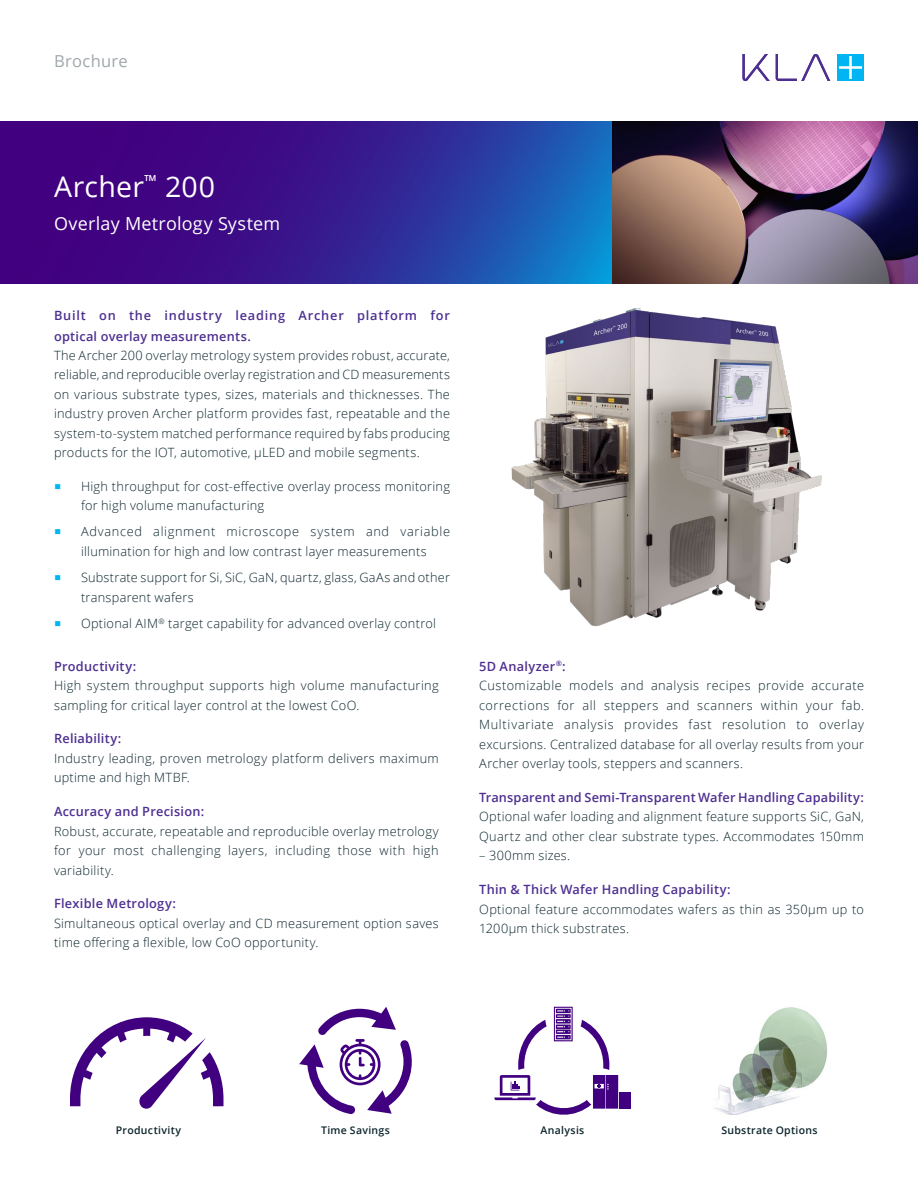
<style>
.page{position:relative;width:918px;height:1188px;background:#fff}
.page>*{position:absolute;margin:0;border:0;box-sizing:border-box;transform-origin:0 0}
.t1{font:28.5px "Open Sans";letter-spacing:.01em;color:#fff}
.t2{font:18px "Open Sans";letter-spacing:.01em;color:#fff}
.t3{font:16.5px "Open Sans";letter-spacing:.02em;color:#9fa7ab}
.t4{font:300 12.75px/19.5px "Open Sans";letter-spacing:.025em;color:#0b242c}
.t5{font:600 12.75px "Open Sans";letter-spacing:.02em;color:#4e2f91}
.t6{font:600 12.75px/20.2px "Open Sans";letter-spacing:.06em;color:#4e2f91}
.t7{font:600 10.5px "Open Sans";letter-spacing:.03em;color:#0b242c}
.s1{font-family:"Calibri";font-weight:700;font-size:22.5px;color:#00b5f1}
.s2{font-weight:600;color:#4e2f91}
</style>
<div class="page">
<img style="left:612px;top:122px;width:306px;height:162px">
<svg style="left:0;top:122px;width:612px;height:162px;background:#332293"></svg>
<svg style="left:776px;top:54px;width:54px;height:27px"></svg>
<svg style="left:742px;top:54px;width:28px;height:27px"></svg>
<div style="left:837px;top:54px;width:27px;height:27px;background:#00b5f1"></div>
<svg style="left:839px;top:56px;width:23px;height:23px"></svg>
<img style="left:511px;top:308px;width:311px;height:319px">
<img style="left:714px;top:1007px;width:113px;height:108px">
<svg style="left:70px;top:1017px;width:153px;height:92px"></svg>
<svg style="left:299px;top:1007px;width:113px;height:107px"></svg>
<div style="left:619px;top:1092px;width:12px;height:17px;background:#41007f"></div>
<svg style="left:554px;top:1007px;width:19px;height:34px"></svg>
<svg style="left:581px;top:1020px;width:37px;height:89px"></svg>
<svg style="left:536px;top:1100px;width:55px;height:18px"></svg>
<svg style="left:494px;top:1020px;width:53px;height:80px"></svg>
<p class="t3" style="left:54px;top:49px;width:75px">Brochure</p>
<h1 class="t1" style="left:54px;top:167px;width:163px">Archer<sup>™</sup> 200</h1>
<h2 class="t2" style="left:54px;top:211px;width:228px">Overlay Metrology System</h2>
<p class="t6" style="left:54px;top:305px;width:397px">Built on the industry leading Archer platform for optical overlay measurements.</p>
<p class="t4" style="left:54px;top:345px;width:398px;text-align:justify">The Archer 200 overlay metrology system provides robust, accurate, reliable, and reproducible overlay registration and CD measurements on various substrate types, sizes, materials and thicknesses. The industry proven Archer platform provides fast, repeatable and the system-to-system matched performance required by fabs producing products for the IOT, automotive, µLED and mobile segments.</p>
<p class="t4" style="left:81px;top:476px;width:371px;text-indent:-27px"><span class="s1">▪</span> High throughput for cost-effective overlay process monitoring for high volume manufacturing</p>
<p class="t4" style="left:54px;top:522px;width:398px;text-align:center"><span class="s1">▪</span> Advanced alignment microscope system and variable illumination for high and low contrast layer measurements</p>
<p class="t4" style="left:81px;top:567px;width:370px;text-indent:-27px"><span class="s1">▪</span> Substrate support for Si, SiC, GaN, quartz, glass, GaAs and other transparent wafers</p>
<p class="t4" style="left:54px;top:613px;width:384px"><span class="s1">▪</span> Optional AIM<sup>®</sup> target capability for advanced overlay control</p>
<p class="t5" style="left:54px;top:657px;width:84px">Productivity:</p>
<p class="t4" style="left:54px;top:675px;width:386px">High system throughput supports high volume manufacturing sampling for critical layer control at the lowest CoO.</p>
<p class="t5" style="left:54px;top:730px;width:69px">Reliability:</p>
<p class="t4" style="left:54px;top:748px;width:386px">Industry leading, proven metrology platform delivers maximum uptime and high MTBF.</p>
<p class="t5" style="left:54px;top:803px;width:152px">Accuracy and Precision:</p>
<p class="t4" style="left:54px;top:821px;width:386px;text-align:justify">Robust, accurate, repeatable and reproducible overlay metrology for your most challenging layers, including those with high variability.</p>
<p class="t5" style="left:54px;top:895px;width:124px">Flexible Metrology:</p>
<p class="t4" style="left:54px;top:913px;width:386px">Simultaneous optical overlay and CD measurement option saves time offering a flexible, low CoO opportunity.</p>
<p class="t4" style="left:479px;top:656px;width:386px"><span class="s2">5D Analyzer</span><sup>®</sup><span class="s2">:<br></span>Customizable models and analysis recipes provide accurate corrections for all steppers and scanners within your fab.<br>Multivariate analysis provides fast resolution to overlay excursions. Centralized database for all overlay results from your Archer overlay tools, steppers and scanners.</p>
<p class="t5" style="left:479px;top:789px;width:386px">Transparent and Semi-Transparent Wafer Handling Capability:</p>
<p class="t4" style="left:479px;top:807px;width:386px">Optional wafer loading and alignment feature supports SiC, GaN,<br>Quartz and other clear substrate types. Accommodates 150mm</p>
<p class="t4" style="left:479px;top:846px;width:93px">– 300mm sizes.</p>
<p class="t5" style="left:479px;top:881px;width:253px">Thin &amp; Thick Wafer Handling Capability:</p>
<p class="t4" style="left:479px;top:899px;width:386px">Optional feature accommodates wafers as thin as 350µm up to<br>1200µm thick substrates.</p>
<p class="t7" style="left:116px;top:1123px;width:67px">Productivity</p>
<p class="t7" style="left:321px;top:1123px;width:70px">Time Savings</p>
<p class="t7" style="left:541px;top:1123px;width:45px">Analysis</p>
<p class="t7" style="left:721px;top:1123px;width:98px">Substrate Options</p>
</div>
